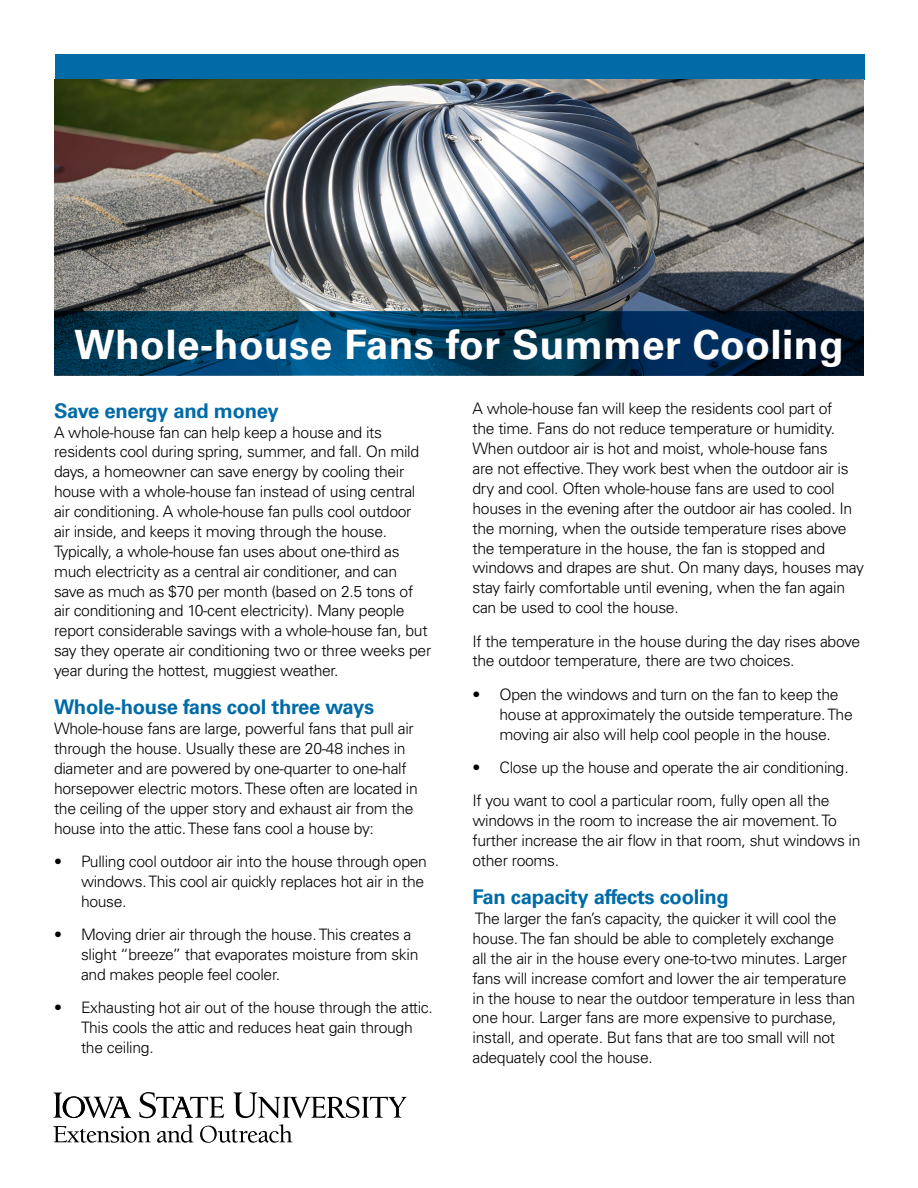
<style>
.page{position:relative;width:918px;height:1188px;background:#fff}
.page>*{position:absolute;margin:0;border:0;box-sizing:border-box;transform-origin:0 0}
.Title_font{font:700 40.5px "Univers LT Std";letter-spacing:.01em;color:#fff}
.headers{font:700 20.25px "Univers LT Std";letter-spacing:-.015em;color:#006ba7}
.body_copy{font:300 15.75px/19.8px "Univers LT Std";letter-spacing:-.02em;color:#000}
</style>
<div class="page">
<div style="left:55px;top:54px;width:810px;height:25px;background:#006ba7"></div>
<img style="left:55px;top:79px;width:809px;height:232px">
<svg style="left:54px;top:311px;width:810px;height:65px;background:#003556"></svg>
<svg style="left:53px;top:1092px;width:354px;height:51px"></svg>
<h1 class="Title_font" style="left:74px;top:321px;width:771px">Whole-house Fans for Summer Cooling</h1>
<p class="body_copy" style="left:472px;top:399px;width:393px">A whole-house fan will keep the residents cool part of<br>the time. Fans do not reduce temperature or humidity.<br>When outdoor air is hot and moist, whole-house fans<br>are not effective. They work best when the outdoor air is dry and cool. Often whole-house fans are used to cool houses in the evening after the outdoor air has cooled. In the morning, when the outside temperature rises above the temperature in the house, the fan is stopped and windows and drapes are shut. On many days, houses may stay fairly comfortable until evening, when the fan again can be used to cool the house.</p>
<p class="body_copy" style="left:472px;top:631px;width:389px">If the temperature in the house during the day rises above the outdoor temperature, there are two choices.</p>
<p class="body_copy" style="left:500px;top:684px;width:355px;text-indent:-27px">• Open the windows and turn on the fan to keep the house at approximately the outside temperature. The moving air also will help cool people in the house.</p>
<p class="body_copy" style="left:472px;top:757px;width:378px">• Close up the house and operate the air conditioning.</p>
<p class="body_copy" style="left:472px;top:791px;width:390px">If you want to cool a particular room, fully open all the windows in the room to increase the air movement. To further increase the air flow in that room, shut windows in other rooms.</p>
<h2 class="headers" style="left:472px;top:885px;width:258px">Fan capacity affects cooling</h2>
<p class="body_copy" style="left:472px;top:909px;width:384px">The larger the fan’s capacity, the quicker it will cool the house. The fan should be able to completely exchange<br>all the air in the house every one-to-two minutes. Larger fans will increase comfort and lower the air temperature in the house to near the outdoor temperature in less than one hour. Larger fans are more expensive to purchase, install, and operate. But fans that are too small will not adequately cool the house.</p>
<h2 class="headers" style="left:54px;top:399px;width:226px">Save energy and money</h2>
<p class="body_copy" style="left:54px;top:422px;width:379px">A whole-house fan can help keep a house and its residents cool during spring, summer, and fall. On mild days, a homeowner can save energy by cooling their house with a whole-house fan instead of using central air conditioning. A whole-house fan pulls cool outdoor air inside, and keeps it moving through the house.<br>Typically, a whole-house fan uses about one-third as much electricity as a central air conditioner, and can save as much as $70 per month (based on 2.5 tons of air conditioning and 10-cent electricity). Many people report considerable savings with a whole-house fan, but say they operate air conditioning two or three weeks per year during the hottest, muggiest weather.</p>
<h2 class="headers" style="left:54px;top:695px;width:322px">Whole-house fans cool three ways</h2>
<p class="body_copy" style="left:54px;top:719px;width:365px">Whole-house fans are large, powerful fans that pull air through the house. Usually these are 20-48 inches in diameter and are powered by one-quarter to one-half horsepower electric motors. These often are located in the ceiling of the upper story and exhaust air from the house into the attic. These fans cool a house by:</p>
<p class="body_copy" style="left:81px;top:851px;width:348px;text-indent:-27px">• Pulling cool outdoor air into the house through open windows. This cool air quickly replaces hot air in the house.</p>
<p class="body_copy" style="left:81px;top:925px;width:339px;text-indent:-27px">• Moving drier air through the house. This creates a slight “breeze” that evaporates moisture from skin and makes people feel cooler.</p>
<p class="body_copy" style="left:81px;top:998px;width:353px;text-indent:-27px">• Exhausting hot air out of the house through the attic.<br>This cools the attic and reduces heat gain through the ceiling.</p>
</div>
